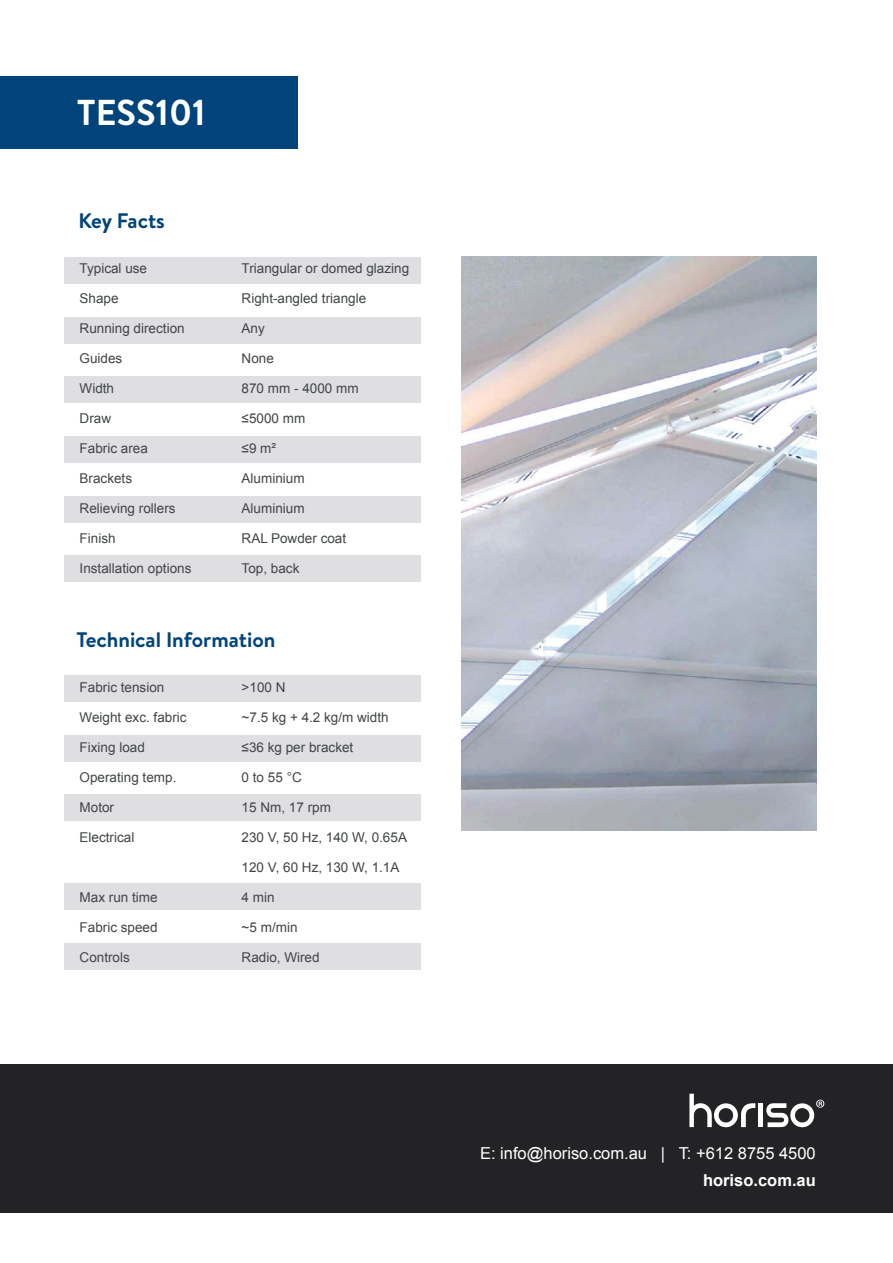
<style>
.page{position:relative;width:893px;height:1263px;background:#fff}
.page>*{position:absolute;margin:0;border:0;box-sizing:border-box;transform-origin:0 0}
.t1{font:700 36px "Brandon Text";color:#fff}
.t2{font:700 21px "Brandon Text";color:#00447b}
.t3{font:16.5px "Arial";color:#fff}
.t4{font:700 16.5px "Arial";color:#fff}
.t5{font:13.5px "Arial";color:#414545}
</style>
<div class="page">
<img style="left:461px;top:256px;width:355px;height:574px">
<div style="left:65px;top:795px;width:356px;height:26px;background:#dfdee1"></div>
<div style="left:65px;top:735px;width:356px;height:26px;background:#dfdee1"></div>
<div style="left:65px;top:675px;width:356px;height:26px;background:#dfdee1"></div>
<div style="left:65px;top:883px;width:356px;height:27px;background:#dfdee1"></div>
<div style="left:65px;top:943px;width:356px;height:27px;background:#dfdee1"></div>
<div style="left:65px;top:556px;width:356px;height:26px;background:#dfdee1"></div>
<div style="left:65px;top:377px;width:356px;height:26px;background:#dfdee1"></div>
<div style="left:65px;top:317px;width:356px;height:26px;background:#dfdee1"></div>
<div style="left:65px;top:257px;width:356px;height:26px;background:#dfdee1"></div>
<div style="left:65px;top:436px;width:356px;height:27px;background:#dfdee1"></div>
<div style="left:65px;top:496px;width:356px;height:26px;background:#dfdee1"></div>
<div style="left:0;top:1064px;width:893px;height:149px;background:#232224"></div>
<div style="left:0;top:76px;width:298px;height:73px;background:#00447b"></div>
<div style="left:758px;top:1103px;width:5px;height:24px;background:#fff"></div>
<svg style="left:689px;top:1094px;width:66px;height:33px"></svg>
<svg style="left:766px;top:1100px;width:58px;height:27px"></svg>
<h1 class="t1" style="left:77px;top:88px;width:130px">TESS101</h1>
<h2 class="t2" style="left:78px;top:206px;width:88px">Key Facts</h2>
<p class="t5" style="left:80px;top:260px;width:69px">Typical use</p>
<p class="t5" style="left:242px;top:260px;width:169px">Triangular or domed glazing</p>
<p class="t5" style="left:80px;top:290px;width:41px">Shape</p>
<p class="t5" style="left:242px;top:290px;width:126px">Right-angled triangle</p>
<p class="t5" style="left:80px;top:320px;width:107px">Running direction</p>
<p class="t5" style="left:242px;top:320px;width:25px">Any</p>
<p class="t5" style="left:80px;top:350px;width:44px">Guides</p>
<p class="t5" style="left:242px;top:350px;width:34px">None</p>
<p class="t5" style="left:80px;top:380px;width:36px">Width</p>
<p class="t5" style="left:242px;top:380px;width:119px">870 mm - 4000 mm</p>
<p class="t5" style="left:80px;top:410px;width:33px">Draw</p>
<p class="t5" style="left:242px;top:410px;width:65px">≤5000 mm</p>
<p class="t5" style="left:80px;top:440px;width:70px">Fabric area</p>
<p class="t5" style="left:242px;top:440px;width:36px">≤9 m²</p>
<p class="t5" style="left:80px;top:470px;width:54px">Brackets</p>
<p class="t5" style="left:242px;top:470px;width:65px">Aluminium</p>
<p class="t5" style="left:80px;top:500px;width:98px">Relieving rollers</p>
<p class="t5" style="left:242px;top:500px;width:65px">Aluminium</p>
<p class="t5" style="left:80px;top:530px;width:38px">Finish</p>
<p class="t5" style="left:242px;top:530px;width:106px">RAL Powder coat</p>
<p class="t5" style="left:80px;top:560px;width:113px">Installation options</p>
<p class="t5" style="left:242px;top:560px;width:59px">Top, back</p>
<h2 class="t2" style="left:76px;top:625px;width:201px">Technical Information</h2>
<p class="t5" style="left:80px;top:678px;width:86px">Fabric tension</p>
<p class="t5" style="left:242px;top:678px;width:45px">&gt;100 N</p>
<p class="t5" style="left:80px;top:708px;width:109px">Weight exc. fabric</p>
<p class="t5" style="left:242px;top:708px;width:149px">~7.5 kg + 4.2 kg/m width</p>
<p class="t5" style="left:80px;top:738px;width:67px">Fixing load</p>
<p class="t5" style="left:242px;top:738px;width:113px">≤36 kg per bracket</p>
<p class="t5" style="left:80px;top:768px;width:98px">Operating temp.</p>
<p class="t5" style="left:242px;top:768px;width:62px">0 to 55 °C</p>
<p class="t5" style="left:80px;top:798px;width:36px">Motor</p>
<p class="t5" style="left:242px;top:798px;width:91px">15 Nm, 17 rpm</p>
<p class="t5" style="left:80px;top:828px;width:56px">Electrical</p>
<p class="t5" style="left:242px;top:828px;width:167px">230 V, 50 Hz, 140 W, 0.65A</p>
<p class="t5" style="left:242px;top:858px;width:159px">120 V, 60 Hz, 130 W, 1.1A</p>
<p class="t5" style="left:80px;top:888px;width:80px">Max run time</p>
<p class="t5" style="left:242px;top:888px;width:35px">4 min</p>
<p class="t5" style="left:80px;top:918px;width:80px">Fabric speed</p>
<p class="t5" style="left:242px;top:918px;width:57px">~5 m/min</p>
<p class="t5" style="left:80px;top:948px;width:52px">Controls</p>
<p class="t5" style="left:242px;top:948px;width:80px">Radio, Wired</p>
<p class="t3" style="left:480px;top:1142px;width:337px">E: info@horiso.com.au | T: +612 8755 4500</p>
<p class="t4" style="left:703px;top:1169px;width:114px">horiso.com.au</p>
</div>
